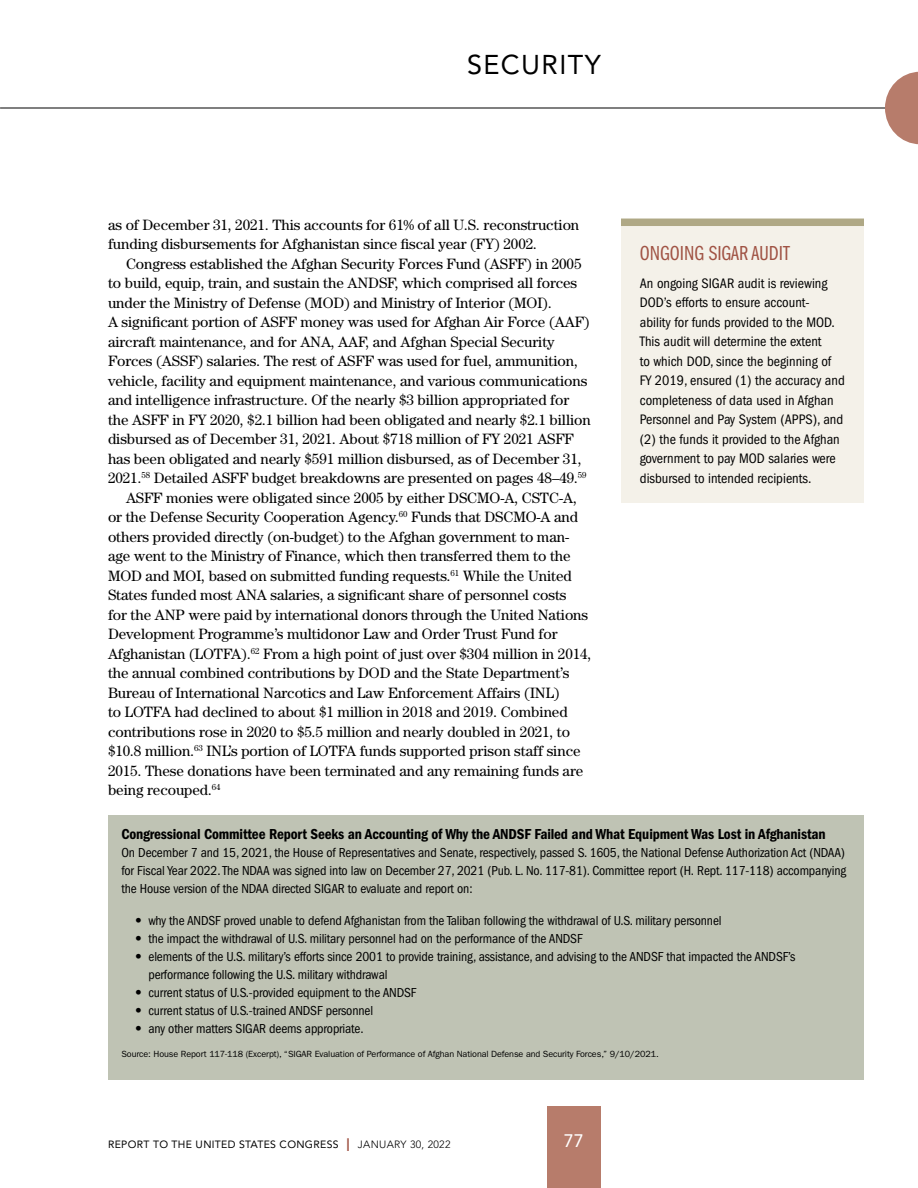
<style>
.page{position:relative;width:918px;height:1188px;background:#fff}
.page>*{position:absolute;margin:0;border:0;box-sizing:border-box;transform-origin:0 0}
.t1{font:27px "Avenir LT Std";letter-spacing:.05em;color:#000}
.t2{font:21px "ITC Franklin Gothic Std Bk Cp";color:#a05344}
.t3{font:18px "Avenir LT Std";color:#fff}
.t4{font:15px/19.5px "Century Std";letter-spacing:-.005em;color:#000}
.t5{font:15px "ITC Franklin Gothic Std Dm Cd";letter-spacing:-.01em;color:#000}
.t6{font:condensed 14.25px/19.5px "ITC Franklin Gothic Std";color:#000}
.t7{font:condensed 13.5px/18px "ITC Franklin Gothic Std";letter-spacing:-.01em;color:#000;text-align:justify}
.t8{font:10.5px "Avenir LT Std";letter-spacing:.03em;color:#000}
.t9{font:9px "ITC Franklin Gothic Std";letter-spacing:-.01em;color:#000}
.s1{font-family:"Avenir LT Std";font-weight:300;font-stretch:normal}
.s2{font-size:18px;color:#a05344}
.s3{font-weight:300}
</style>
<div class="page">
<hr style="left:0;top:108px;width:918px;height:1px;background:#000">
<svg style="left:885px;top:72px;width:33px;height:72px"></svg>
<div style="left:547px;top:1107px;width:54px;height:81px;background:#b77c6b"></div>
<div style="left:108px;top:815px;width:756px;height:265px;background:#bfc3b4"></div>
<div style="left:621px;top:219px;width:243px;height:283px;background:#f4f1e9"></div>
<div style="left:621px;top:219px;width:243px;height:7px;background:#afa885"></div>
<h1 class="t1" style="left:467px;top:49px;width:135px">SECURITY</h1>
<p class="t4" style="left:108px;top:214px;width:473px">as of December 31, 2021. This accounts for 61% of all U.S. reconstruction funding disbursements for Afghanistan since fiscal year (FY) 2002.</p>
<p class="t4" style="left:126px;top:253px;width:457px">Congress established the Afghan Security Forces Fund (ASFF) in 2005</p>
<p class="t4" style="left:108px;top:273px;width:471px">to build, equip, train, and sustain the ANDSF, which comprised all forces</p>
<p class="t4" style="left:108px;top:292px;width:445px">under the Ministry of Defense (MOD) and Ministry of Interior (MOI).</p>
<p class="t4" style="left:108px;top:312px;width:483px">A significant portion of ASFF money was used for Afghan Air Force (AAF)</p>
<p class="t4" style="left:108px;top:331px;width:448px">aircraft maintenance, and for ANA, AAF, and Afghan Special Security</p>
<p class="t4" style="left:108px;top:351px;width:471px">Forces (ASSF) salaries. The rest of ASFF was used for fuel, ammunition,</p>
<p class="t4" style="left:108px;top:370px;width:481px">vehicle, facility and equipment maintenance, and various communications</p>
<p class="t4" style="left:108px;top:390px;width:463px">and intelligence infrastructure. Of the nearly $3 billion appropriated for</p>
<p class="t4" style="left:108px;top:409px;width:484px">the ASFF in FY 2020, $2.1 billion had been obligated and nearly $2.1 billion</p>
<p class="t4" style="left:108px;top:429px;width:467px">disbursed as of December 31, 2021. About $718 million of FY 2021 ASFF</p>
<p class="t4" style="left:108px;top:448px;width:475px">has been obligated and nearly $591 million disbursed, as of December 31,</p>
<p class="t4" style="left:108px;top:468px;width:480px">2021.<sup>58</sup> Detailed ASFF budget breakdowns are presented on pages 48–49.<sup>59</sup></p>
<p class="t4" style="left:126px;top:487px;width:452px">ASFF monies were obligated since 2005 by either DSCMO-A, CSTC-A,</p>
<p class="t4" style="left:108px;top:507px;width:472px">or the Defense Security Cooperation Agency.<sup>60</sup> Funds that DSCMO-A and</p>
<p class="t4" style="left:108px;top:526px;width:463px">others provided directly (on-budget) to the Afghan government to man-</p>
<p class="t4" style="left:108px;top:546px;width:464px">age went to the Ministry of Finance, which then transferred them to the</p>
<p class="t4" style="left:108px;top:565px;width:465px">MOD and MOI, based on submitted funding requests.<sup>61</sup> While the United</p>
<p class="t4" style="left:108px;top:585px;width:460px">States funded most ANA salaries, a significant share of personnel costs</p>
<p class="t4" style="left:108px;top:604px;width:482px">for the ANP were paid by international donors through the United Nations</p>
<p class="t4" style="left:108px;top:624px;width:451px">Development Programme’s multidonor Law and Order Trust Fund for</p>
<p class="t4" style="left:108px;top:643px;width:485px">Afghanistan (LOTFA).<sup>62</sup> From a high point of just over $304 million in 2014,</p>
<p class="t4" style="left:108px;top:663px;width:463px">the annual combined contributions by DOD and the State Department’s</p>
<p class="t4" style="left:108px;top:682px;width:453px">Bureau of International Narcotics and Law Enforcement Affairs (INL)</p>
<p class="t4" style="left:108px;top:702px;width:461px">to LOTFA had declined to about $1 million in 2018 and 2019. Combined</p>
<p class="t4" style="left:108px;top:721px;width:464px">contributions rose in 2020 to $5.5 million and nearly doubled in 2021, to</p>
<p class="t4" style="left:108px;top:741px;width:474px">$10.8 million.<sup>63</sup> INL’s portion of LOTFA funds supported prison staff since</p>
<p class="t4" style="left:108px;top:760px;width:477px">2015. These donations have been terminated and any remaining funds are</p>
<p class="t4" style="left:108px;top:780px;width:114px">being recouped.<sup>64</sup></p>
<p class="t5" style="left:122px;top:826px;width:706px">Congressional Committee Report Seeks an Accounting of Why the ANDSF Failed and What Equipment Was Lost in Afghanistan</p>
<p class="t7" style="left:122px;top:844px;width:726px">On December 7 and 15, 2021, the House of Representatives and Senate, respectively, passed S. 1605, the National Defense Authorization Act (NDAA) for Fiscal Year 2022. The NDAA was signed into law on December 27, 2021 (Pub. L. No. 117-81). Committee report (H. Rept. 117-118) accompanying the House version of the NDAA directed SIGAR to evaluate and report on:</p>
<p class="t7" style="left:135px;top:911px;width:588px"><span class="s1">•</span> why the ANDSF proved unable to defend Afghanistan from the Taliban following the withdrawal of U.S. military personnel</p>
<p class="t7" style="left:135px;top:929px;width:449px"><span class="s1">•</span> the impact the withdrawal of U.S. military personnel had on the performance of the ANDSF</p>
<p class="t7" style="left:148px;top:947px;width:649px;text-indent:-14px"><span class="s1">•</span> elements of the U.S. military’s efforts since 2001 to provide training, assistance, and advising to the ANDSF that impacted the ANDSF’s performance following the U.S. military withdrawal</p>
<p class="t7" style="left:135px;top:983px;width:283px"><span class="s1">•</span> current status of U.S.-provided equipment to the ANDSF</p>
<p class="t7" style="left:135px;top:1001px;width:240px"><span class="s1">•</span> current status of U.S.-trained ANDSF personnel</p>
<p class="t7" style="left:135px;top:1019px;width:230px"><span class="s1">•</span> any other matters SIGAR deems appropriate.</p>
<p class="t9" style="left:122px;top:1048px;width:539px">Source: House Report 117-118 (Excerpt), “SIGAR Evaluation of Performance of Afghan National Defense and Security Forces,” 9/10/2021.</p>
<h2 class="t2" style="left:640px;top:241px;width:151px">ONGOING SIGAR AUDIT</h2>
<p class="t6" style="left:640px;top:274px;width:206px">An ongoing SIGAR audit is reviewing DOD’s efforts to ensure account-<br>ability for funds provided to the MOD.<br>This audit will determine the extent<br>to which DOD, since the beginning of FY 2019, ensured (1) the accuracy and completeness of data used in Afghan Personnel and Pay System (APPS), and (2) the funds it provided to the Afghan government to pay MOD salaries were disbursed to intended recipients.</p>
<p class="t8" style="left:108px;top:1138px;width:344px">REPORT TO THE UNITED STATES CONGRESS <span class="s2">I</span> <span class="s3">JANUARY 30, 2022</span></p>
<p class="t3" style="left:564px;top:1131px;width:22px">77</p>
</div>
